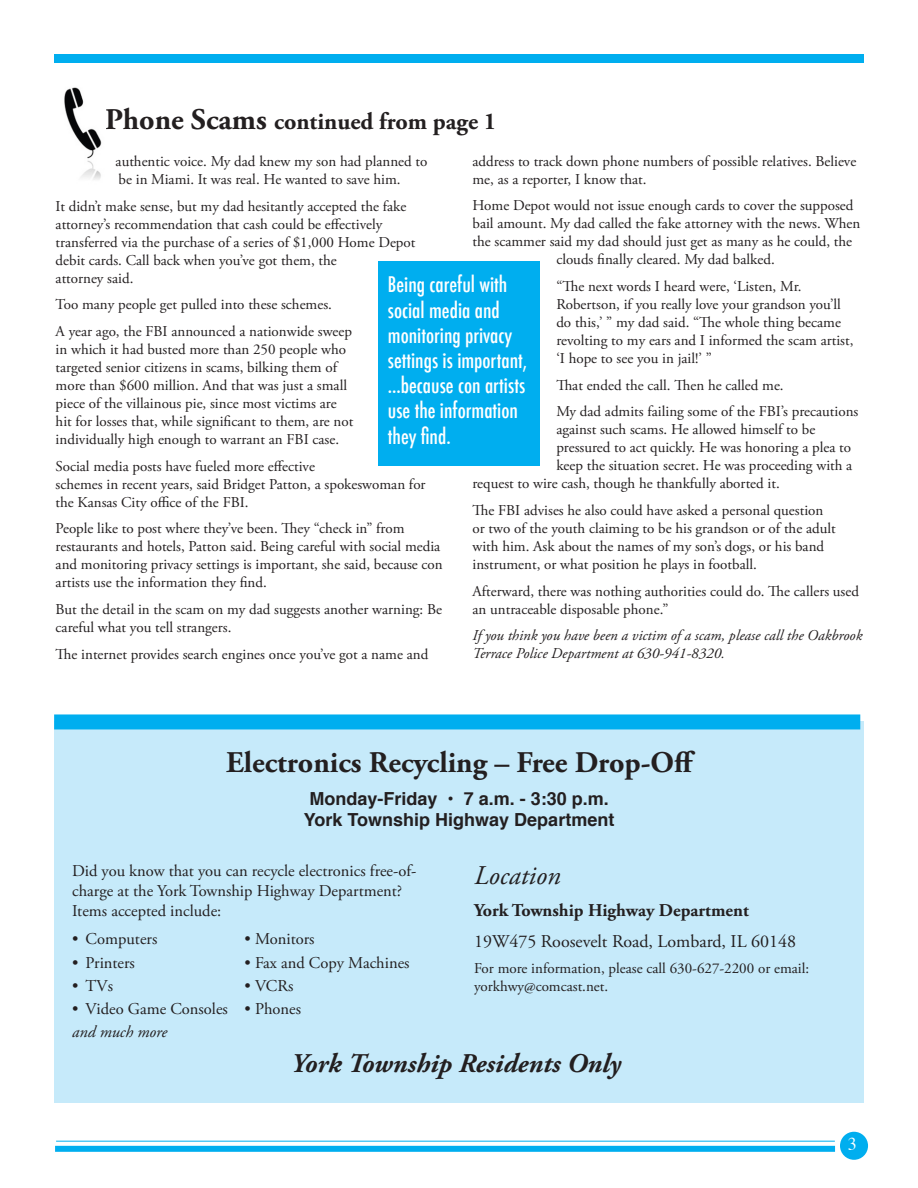
<style>
.page{position:relative;width:918px;height:1188px;background:#fff}
.page>*{position:absolute;margin:0;border:0;box-sizing:border-box;transform-origin:0 0}
.headers{font:700 30px "Adobe Garamond Pro";color:#231f20}
.body{font:italic 700 27px "Adobe Garamond Pro";color:#231f20}
.body-2{font:italic 27px "Adobe Garamond Pro";color:#231f20}
.headers-2{font:700 24px "Adobe Garamond Pro";color:#231f20}
.pullquotes_new{font:500 condensed 21px/25.2px "Futura";color:#fff}
.subhead2{font:700 18px "Helvetica";color:#231f20}
.body-3{font:18px "Adobe Garamond Pro";color:#231f20}
.body-4{font:700 18px "Adobe Garamond Pro";color:#231f20}
.t1{font:18px "Times";color:#fff}
.body-5{font:16.5px/19.8px "Adobe Garamond Pro";color:#231f20}
.body-6{font:italic 16.5px "Adobe Garamond Pro";color:#231f20}
.body-7{font:15px/18px "Adobe Garamond Pro";color:#231f20}
.body-8{font:italic 15px/18px "Adobe Garamond Pro";color:#231f20}
.s1{font-size:30px}
</style>
<div class="page">
<div style="left:54px;top:54px;width:810px;height:9px;background:#00aeef"></div>
<div style="left:840px;top:1132px;width:28px;height:28px;background:#00aeef;border-radius:50%"></div>
<div style="left:55px;top:1146px;width:780px;height:6px;background:#00aeef"></div>
<hr style="left:56px;top:1141px;width:779px;height:1px;background:#00aeef">
<img style="left:64px;top:87px;width:38px;height:93px">
<div style="left:54px;top:722px;width:810px;height:381px;background:#c6eafa"></div>
<div style="left:54px;top:714px;width:806px;height:15px;background:#00aeef"></div>
<div style="left:378px;top:261px;width:162px;height:205px;background:#00aeef"></div>
<p class="headers-2" style="left:105px;top:108px;width:393px"><span class="s1">Phone Scams</span> continued from page 1</p>
<p class="body-7" style="left:472px;top:153px;width:385px">address to track down phone numbers of possible relatives. Believe me, as a reporter, I know that.</p>
<p class="body-7" style="left:472px;top:197px;width:389px;text-align:center">Home Depot would not issue enough cards to cover the supposed bail amount. My dad called the fake attorney with the news. When the scammer said my dad should just get as many as he could, the clouds finally cleared. My dad balked.</p>
<p class="body-7" style="left:556px;top:278px;width:299px">“The next words I heard were, ‘Listen, Mr.<br>Robertson, if you really love your grandson you’ll do this,’ ” my dad said. “The whole thing became revolting to my ears and I informed the scam artist, ‘I hope to see you in jail!’ ”</p>
<p class="body-7" style="left:556px;top:377px;width:229px">That ended the call. Then he called me.</p>
<p class="body-7" style="left:556px;top:403px;width:304px">My dad admits failing some of the FBI’s precautions</p>
<p class="body-7" style="left:556px;top:421px;width:261px">against such scams. He allowed himself to be</p>
<p class="body-7" style="left:556px;top:439px;width:296px">pressured to act quickly. He was honoring a plea to</p>
<p class="body-7" style="left:556px;top:457px;width:297px">keep the situation secret. He was proceeding with a</p>
<p class="body-7" style="left:472px;top:475px;width:309px">request to wire cash, though he thankfully aborted it.</p>
<p class="body-7" style="left:472px;top:502px;width:365px">The FBI advises he also could have asked a personal question or two of the youth claiming to be his grandson or of the adult with him. Ask about the names of my son’s dogs, or his band instrument, or what position he plays in football.</p>
<p class="body-7" style="left:472px;top:582px;width:388px">Afterward, there was nothing authorities could do. The callers used an untraceable disposable phone.”</p>
<p class="body-8" style="left:472px;top:627px;width:391px">If you think you have been a victim of a scam, please call the Oakbrook<br>Terrace Police Department at 630-941-8320.</p>
<p class="body-7" style="left:116px;top:153px;width:313px">authentic voice. My dad knew my son had planned to be in Miami. It was real. He wanted to save him.</p>
<p class="body-7" style="left:56px;top:198px;width:361px">It didn’t make sense, but my dad hesitantly accepted the fake attorney’s recommendation that cash could be effectively transferred via the purchase of a series of $1,000 Home Depot debit cards. Call back when you’ve got them, the<br>attorney said.</p>
<p class="body-7" style="left:56px;top:296px;width:278px">Too many people get pulled into these schemes.</p>
<p class="body-7" style="left:56px;top:323px;width:299px">A year ago, the FBI announced a nationwide sweep in which it had busted more than 250 people who targeted senior citizens in scams, bilking them of more than $600 million. And that was just a small piece of the villainous pie, since most victims are hit for losses that, while significant to them, are not individually high enough to warrant an FBI case.</p>
<p class="body-7" style="left:56px;top:458px;width:371px">Social media posts have fueled more effective<br>schemes in recent years, said Bridget Patton, a spokeswoman for the Kansas City office of the FBI.</p>
<p class="body-7" style="left:56px;top:520px;width:389px">People like to post where they’ve been. They “check in” from restaurants and hotels, Patton said. Being careful with social media and monitoring privacy settings is important, she said, because con artists use the information they find.</p>
<p class="body-7" style="left:56px;top:601px;width:388px">But the detail in the scam on my dad suggests another warning: Be careful what you tell strangers.</p>
<p class="body-7" style="left:56px;top:645px;width:374px">The internet provides search engines once you’ve got a name and</p>
<p class="pullquotes_new" style="left:388px;top:272px;width:141px">Being careful with social media and monitoring privacy settings is important, ...because con artists use the information they find.</p>
<p class="headers" style="left:226px;top:745px;width:471px">Electronics Recycling – Free Drop-Off</p>
<p class="subhead2" style="left:309px;top:784px;width:301px">Monday-Friday • 7 a.m. - 3:30 p.m.</p>
<p class="subhead2" style="left:304px;top:805px;width:312px">York Township Highway Department</p>
<p class="body-2" style="left:474px;top:859px;width:88px">Location</p>
<p class="body-4" style="left:474px;top:900px;width:276px">York Township Highway Department</p>
<p class="body-3" style="left:474px;top:930px;width:324px">19W475 Roosevelt Road, Lombard, IL 60148</p>
<p class="body-7" style="left:474px;top:960px;width:337px">For more information, please call 630-627-2200 or email: yorkhwy@comcast.net.</p>
<p class="body-5" style="left:72px;top:862px;width:346px">Did you know that you can recycle electronics free-of&shy;charge at the York Township Highway Department?</p>
<p class="body-5" style="left:72px;top:901px;width:151px">Items accepted include:</p>
<p class="body-5" style="left:72px;top:930px;width:87px">• Computers</p>
<p class="body-5" style="left:245px;top:930px;width:71px">• Monitors</p>
<p class="body-5" style="left:72px;top:953px;width:64px">• Printers</p>
<p class="body-5" style="left:245px;top:953px;width:166px">• Fax and Copy Machines</p>
<p class="body-5" style="left:72px;top:976px;width:42px">• TVs</p>
<p class="body-5" style="left:245px;top:976px;width:50px">• VCRs</p>
<p class="body-5" style="left:72px;top:999px;width:230px">• Video Game Consoles • Phones</p>
<p class="body-6" style="left:72px;top:1022px;width:97px">and much more</p>
<p class="body" style="left:291px;top:1047px;width:331px">York Township Residents Only</p>
<p class="t1" style="left:848px;top:1128px;width:10px">3</p>
</div>
